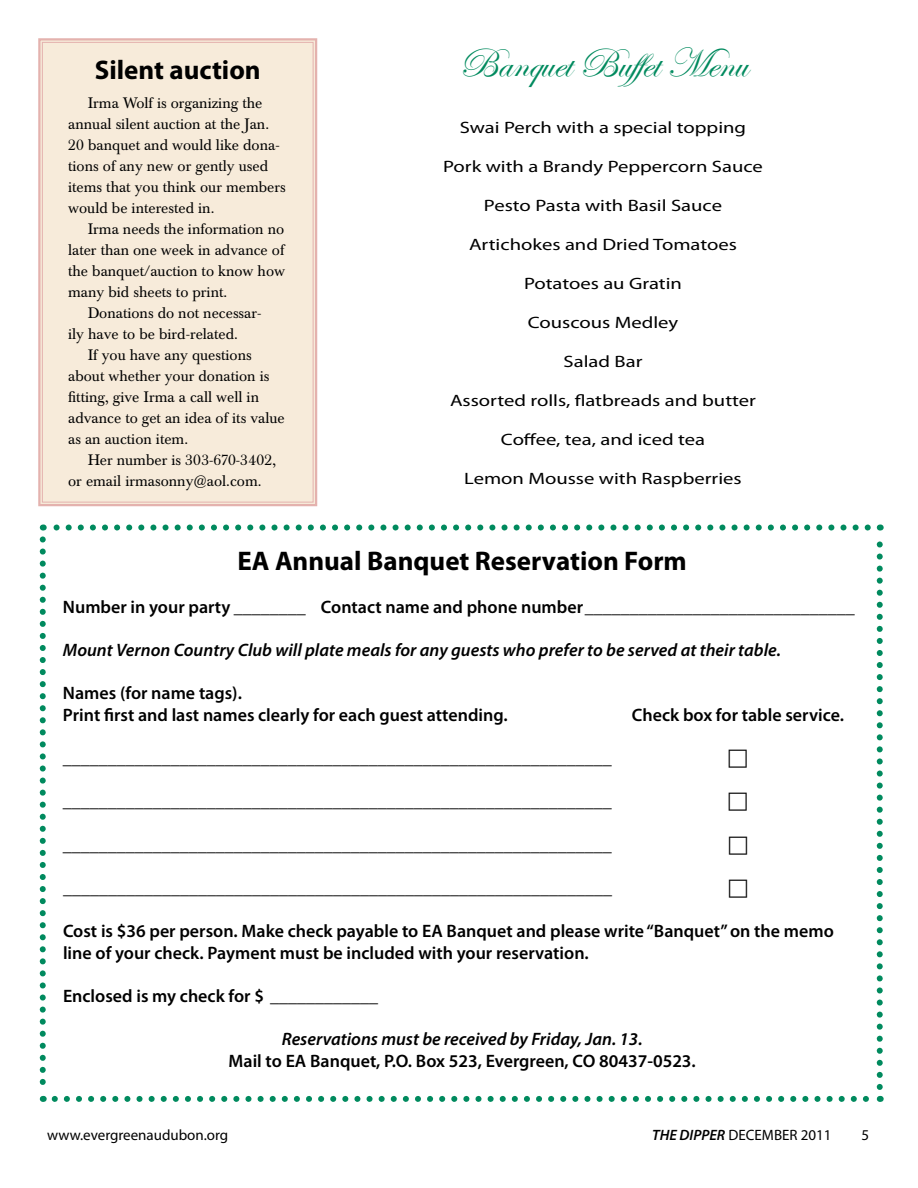
<style>
.page{position:relative;width:918px;height:1188px;background:#fff}
.page>*{position:absolute;margin:0;border:0;box-sizing:border-box;transform-origin:0 0}
.t1{font:42px "Edwardian Script ITC";color:#008a5e}
.t2{font:700 27px "Myriad Pro";color:#000}
.t3{font:600 18px/21.6px "Myriad Pro";color:#000}
.t4{font:italic 600 18px "Myriad Pro";color:#000}
.t5{font:16.5px "Myriad Pro";color:#000;scale:1.25 1}
.t6{font:15px/21px "Baskerville BE";color:#000}
.t7{font:15px "Myriad Pro";color:#000}
.s1{font-weight:600;font-style:italic}
</style>
<div class="page">
<svg style="left:55px;top:1096px;width:814px;height:6px"></svg>
<svg style="left:40px;top:539px;width:6px;height:563px"></svg>
<svg style="left:877px;top:525px;width:6px;height:562px"></svg>
<svg style="left:43px;top:525px;width:825px;height:6px"></svg>
<div style="left:38px;top:38px;width:280px;height:469px;background:#f7ebda"></div>
<div style="left:42px;top:42px;width:272px;height:461px;border:1px solid #e4b2ae"></div>
<h2 class="t2" style="left:95px;top:52px;width:167px">Silent auction</h2>
<p class="t6" style="left:68px;top:93px;width:219px;text-indent:20px">Irma Wolf is organizing the annual silent auction at the Jan.<br>20 banquet and would like dona&shy;tions of any new or gently used items that you think our members would be interested in.</p>
<p class="t6" style="left:88px;top:219px;width:198px">Irma needs the information no</p>
<p class="t6" style="left:68px;top:240px;width:218px">later than one week in advance of</p>
<p class="t6" style="left:68px;top:261px;width:218px">the banquet/auction to know how</p>
<p class="t6" style="left:68px;top:282px;width:161px">many bid sheets to print.</p>
<p class="t6" style="left:88px;top:303px;width:175px">Donations do not necessar-</p>
<p class="t6" style="left:68px;top:324px;width:171px">ily have to be bird-related.</p>
<p class="t6" style="left:88px;top:345px;width:166px">If you have any questions</p>
<p class="t6" style="left:68px;top:366px;width:203px">about whether your donation is</p>
<p class="t6" style="left:68px;top:387px;width:192px">fitting, give Irma a call well in</p>
<p class="t6" style="left:68px;top:408px;width:218px">advance to get an idea of its value</p>
<p class="t6" style="left:68px;top:429px;width:121px">as an auction item.</p>
<p class="t6" style="left:88px;top:450px;width:190px">Her number is 303-670-3402,</p>
<p class="t6" style="left:68px;top:471px;width:195px">or email irmasonny@aol.com.</p>
<h1 class="t1" style="left:459px;top:40px;width:290px">Banquet Buffet Menu</h1>
<p class="t5" style="left:460px;top:117px;width:231px">Swai Perch with a special topping</p>
<p class="t5" style="left:443px;top:156px;width:257px">Pork with a Brandy Peppercorn Sauce</p>
<p class="t5" style="left:484px;top:195px;width:192px">Pesto Pasta with Basil Sauce</p>
<p class="t5" style="left:469px;top:234px;width:216px">Artichokes and Dried Tomatoes</p>
<p class="t5" style="left:524px;top:273px;width:128px">Potatoes au Gratin</p>
<p class="t5" style="left:528px;top:312px;width:122px">Couscous Medley</p>
<p class="t5" style="left:564px;top:351px;width:65px">Salad Bar</p>
<p class="t5" style="left:450px;top:390px;width:246px">Assorted rolls, flatbreads and butter</p>
<p class="t5" style="left:501px;top:429px;width:165px">Coffee, tea, and iced tea</p>
<p class="t5" style="left:464px;top:468px;width:223px">Lemon Mousse with Raspberries</p>
<h2 class="t2" style="left:237px;top:543px;width:451px">EA Annual Banquet Reservation Form</h2>
<p class="t3" style="left:63px;top:596px;width:794px">Number in your party ________ Contact name and phone number______________________________</p>
<p class="t4" style="left:63px;top:639px;width:720px">Mount Vernon Country Club will plate meals for any guests who prefer to be served at their table.</p>
<p class="t3" style="left:63px;top:682px;width:446px">Names (for name tags).<br>Print first and last names clearly for each guest attending.</p>
<p class="t3" style="left:632px;top:704px;width:214px">Check box for table service.</p>
<p class="t3" style="left:63px;top:747px;width:550px">_____________________________________________________________</p>
<p class="t3" style="left:63px;top:790px;width:550px">_____________________________________________________________</p>
<p class="t3" style="left:63px;top:833px;width:550px">_____________________________________________________________</p>
<p class="t3" style="left:63px;top:876px;width:550px">_____________________________________________________________</p>
<p class="t3" style="left:63px;top:920px;width:772px">Cost is $36 per person. Make check payable to EA Banquet and please write “Banquet” on the memo line of your check. Payment must be included with your reservation.</p>
<p class="t3" style="left:63px;top:984px;width:317px">Enclosed is my check for $ ____________</p>
<p class="t4" style="left:282px;top:1027px;width:362px">Reservations must be received by Friday, Jan. 13.</p>
<p class="t3" style="left:229px;top:1049px;width:469px">Mail to EA Banquet, P.O. Box 523, Evergreen, CO 80437-0523.</p>
<p class="t7" style="left:47px;top:1125px;width:183px">www.evergreenaudubon.org</p>
<p class="t7" style="left:652px;top:1125px;width:181px"><span class="s1">THE DIPPER</span> DECEMBER 2011</p>
<p class="t7" style="left:862px;top:1125px;width:9px">5</p>
</div>
